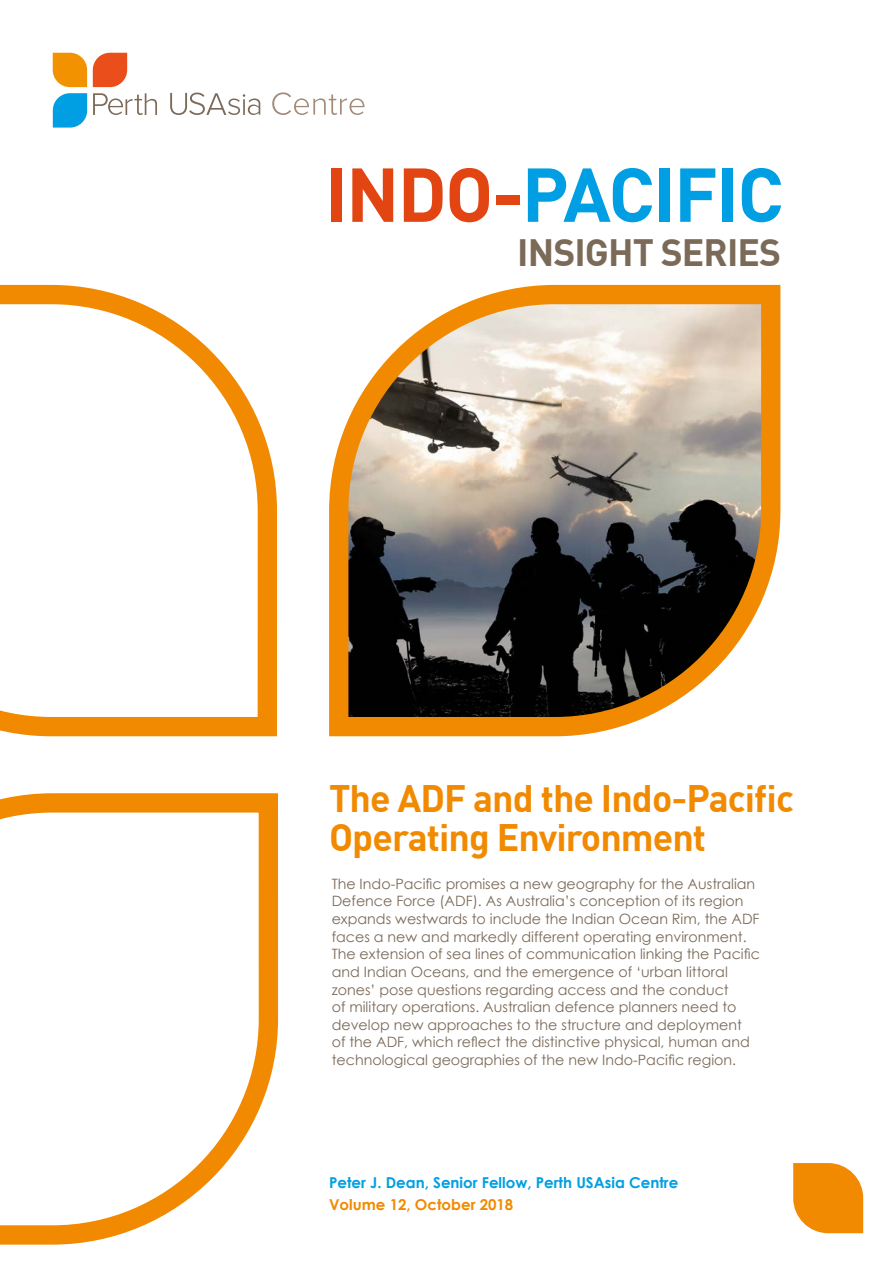
<style>
.page{position:relative;width:893px;height:1263px;background:#fff}
.page>*{position:absolute;margin:0;border:0;box-sizing:border-box;transform-origin:0 0}
.t1{font:700 75px "DIN Offc";letter-spacing:-.025em;color:#009fe3}
.t2{font:700 37.5px/39px "DIN Offc";letter-spacing:-.025em;color:#f18a00}
.t3{font:700 37.35px "DIN Offc";letter-spacing:-.025em;color:#7b6a58}
.t4{font:700 15px "Century Gothic";color:#009fe3}
.t5{font:700 15px "Century Gothic";color:#f18a00}
.t6{font:14.25px/17.7px "Century Gothic";color:#7b6a58}
.s1{color:#e24412}
</style>
<div class="page">
<svg style="left:793px;top:1163px;width:70px;height:70px;background:#f2961b"></svg>
<svg style="left:0;top:793px;width:279px;height:452px"></svg>
<svg style="left:0;top:284px;width:277px;height:453px"></svg>
<svg style="left:329px;top:284px;width:452px;height:453px;background:#99876f"></svg>
<svg style="left:53px;top:93px;width:34px;height:35px"></svg>
<svg style="left:53px;top:53px;width:34px;height:34px"></svg>
<svg style="left:93px;top:53px;width:34px;height:34px"></svg>
<svg style="left:93px;top:93px;width:64px;height:22px"></svg>
<svg style="left:170px;top:93px;width:90px;height:22px"></svg>
<svg style="left:272px;top:92px;width:92px;height:23px"></svg>
<p class="t1" style="left:325px;top:146px;width:460px"><span class="s1">INDO-</span>PACIFIC</p>
<p class="t3" style="left:517px;top:228px;width:265px">INSIGHT SERIES</p>
<p class="t2" style="left:329px;top:777px;width:466px">The ADF and the Indo-Pacific<br>Operating Environment</p>
<p class="t6" style="left:332px;top:875px;width:430px">The Indo-Pacific promises a new geography for the Australian Defence Force (ADF). As Australia’s conception of its region expands westwards to include the Indian Ocean Rim, the ADF faces a new and markedly different operating environment.<br>The extension of sea lines of communication linking the Pacific and Indian Oceans, and the emergence of ‘urban littoral zones’ pose questions regarding access and the conduct<br>of military operations. Australian defence planners need to develop new approaches to the structure and deployment<br>of the ADF, which reflect the distinctive physical, human and technological geographies of the new Indo-Pacific region.</p>
<p class="t4" style="left:329px;top:1171px;width:351px">Peter J. Dean, Senior Fellow, Perth USAsia Centre</p>
<p class="t5" style="left:329px;top:1193px;width:186px">Volume 12, October 2018</p>
</div>
